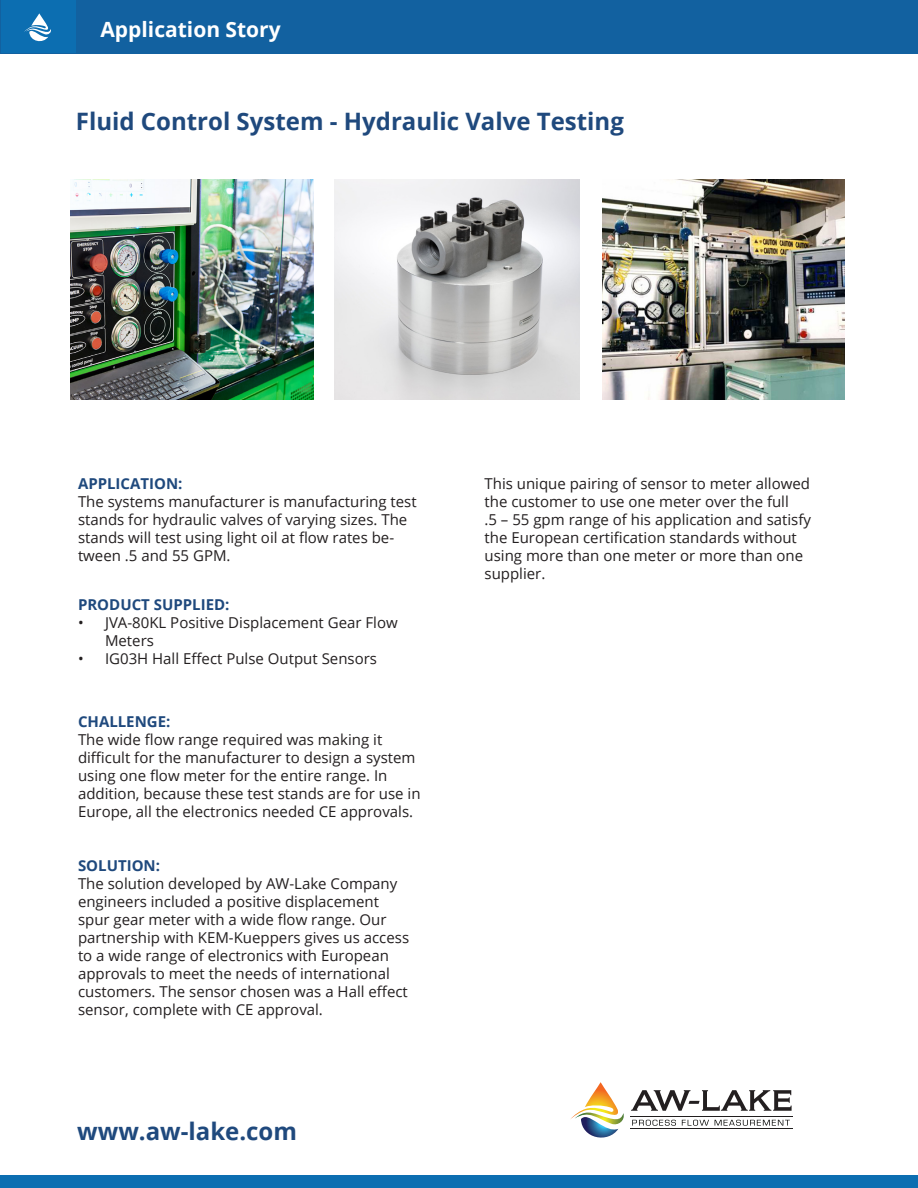
<style>
.page{position:relative;width:918px;height:1188px;background:#fff}
.page>*{position:absolute;margin:0;border:0;box-sizing:border-box;transform-origin:0 0}
.Headline{font:700 24px "Open Sans";color:#1f497d}
.t1{font:700 21px "Open Sans";color:#fff}
.Content{font:15px/18px "Open Sans";color:#231f20}
.Headline2{font:700 15px "Open Sans";color:#1f497d}
.Content-2{font:700 15px "Open Sans";color:#1f497d}
</style>
<div class="page">
<div style="left:0;top:0;width:918px;height:54px;background:#1261a0"></div>
<div style="left:2px;top:0;width:74px;height:52px;background:#0c6eb1"></div>
<svg style="left:24px;top:13px;width:27px;height:29px"></svg>
<div style="left:0;top:1175px;width:918px;height:13px;background:#0c6eb1"></div>
<img style="left:602px;top:179px;width:242px;height:220px">
<img style="left:335px;top:179px;width:245px;height:220px">
<img style="left:70px;top:179px;width:244px;height:220px">
<hr style="left:630px;top:1116px;width:163px;height:1px;background:#211e1e">
<hr style="left:630px;top:1128px;width:163px;height:1px;background:#211e1e">
<svg style="left:571px;top:1082px;width:221px;height:56px"></svg>
<p class="t1" style="left:100px;top:14px;width:182px">Application Story</p>
<p class="Headline" style="left:76px;top:104px;width:549px">Fluid Control System - Hydraulic Valve Testing</p>
<p class="Headline2" style="left:78px;top:473px;width:106px">APPLICATION:</p>
<p class="Content" style="left:78px;top:492px;width:340px">The systems manufacturer is manufacturing test stands for hydraulic valves of varying sizes. The stands will test using light oil at flow rates be&shy;tween .5 and 55 GPM.</p>
<p class="Headline2" style="left:78px;top:594px;width:153px">PRODUCT SUPPLIED:</p>
<p class="Content" style="left:105px;top:613px;width:294px;text-indent:-27px">• JVA-80KL Positive Displacement Gear Flow<br>Meters</p>
<p class="Content" style="left:78px;top:649px;width:301px">• IG03H Hall Effect Pulse Output Sensors</p>
<p class="Headline2" style="left:78px;top:711px;width:94px">CHALLENGE:</p>
<p class="Content" style="left:78px;top:730px;width:344px">The wide flow range required was making it difficult for the manufacturer to design a system using one flow meter for the entire range. In addition, because these test stands are for use in Europe, all the electronics needed CE approvals.</p>
<p class="Content-2" style="left:78px;top:855px;width:84px">SOLUTION:</p>
<p class="Content" style="left:78px;top:874px;width:333px">The solution developed by AW-Lake Company engineers included a positive displacement spur gear meter with a wide flow range. Our partnership with KEM-Kueppers gives us access to a wide range of electronics with European approvals to meet the needs of international customers. The sensor chosen was a Hall effect sensor, complete with CE approval.</p>
<p class="Headline" style="left:77px;top:1114px;width:221px">www.aw-lake.com</p>
<p class="Content" style="left:485px;top:474px;width:328px">This unique pairing of sensor to meter allowed the customer to use one meter over the full<br>.5 – 55 gpm range of his application and satisfy the European certification standards without using more than one meter or more than one supplier.</p>
</div>
